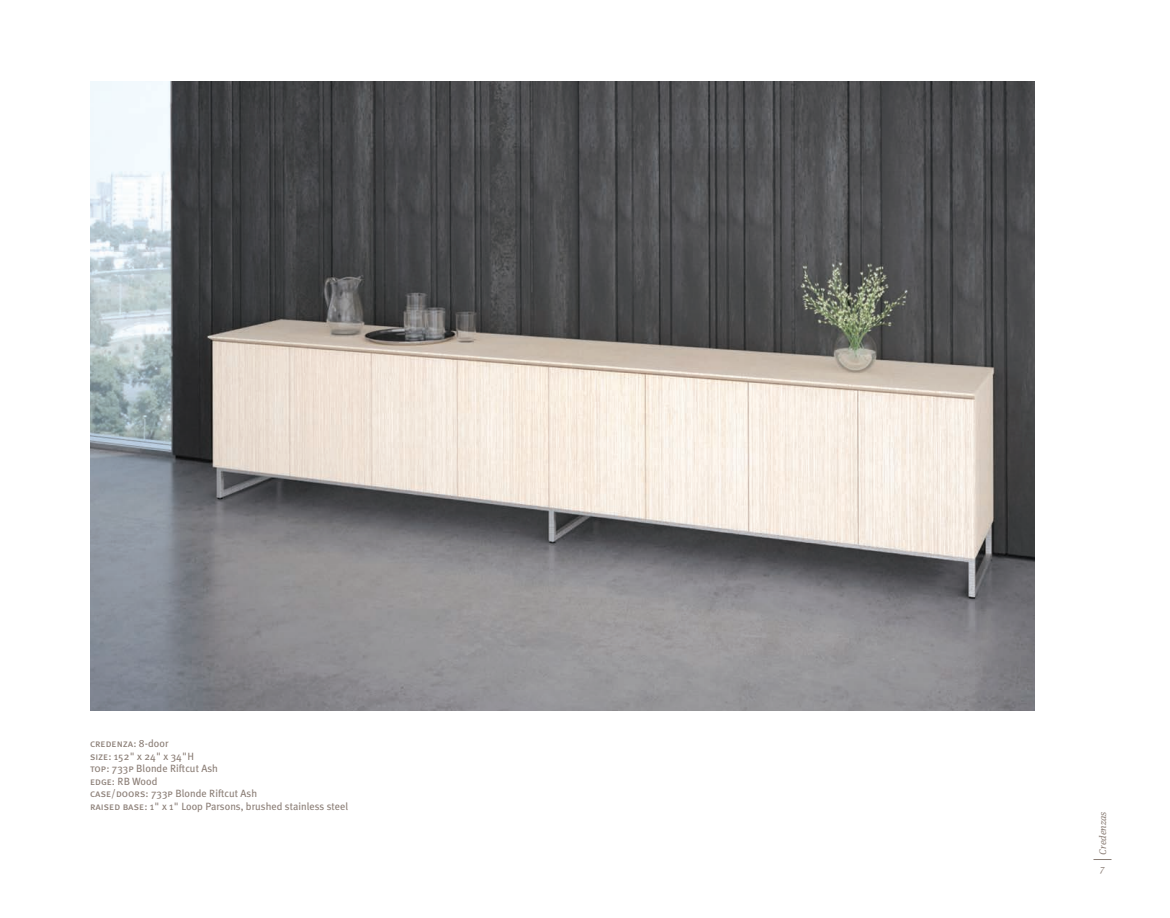
<style>
.page{position:relative;width:1170px;height:918px;background:#fff}
.page>*{position:absolute;margin:0;border:0;box-sizing:border-box;transform-origin:0 0}
.t1{font:10.5px/12.6px "Meta Plus";color:#8c7f77}
.t2{font:10.5px "Meta Plus Book Caps";color:#8c7f77}
.t3{font:italic 9.75px "Meta Serif OT";color:#8c7f77}
.s1{font-family:"Meta Plus"}
.s2{font-family:"Meta Plus Book Caps"}
</style>
<div class="page">
<svg style="left:1094px;top:859px;width:18px;height:1px"></svg>
<img style="left:90px;top:81px;width:945px;height:630px">
<p class="t2" style="left:90px;top:737px;width:80px">credenza<span class="s1">: 8-door</span></p>
<p class="t1" style="left:90px;top:750px;width:260px"><span class="s2">size:</span> 152" x 24" x 34"H<br><span class="s2">top</span>: 733<span class="s2">p</span> Blonde Riftcut Ash<br><span class="s2">edge</span>: RB Wood<br><span class="s2">case/doors:</span> 733<span class="s2">p</span> Blonde Riftcut Ash<br><span class="s2">raised base</span>: 1" x 1" Loop Parsons, brushed stainless steel</p>
<p class="t3" style="left:1097px;top:855px;width:44px;rotate:-90deg">Credenzas</p>
<p class="t3" style="left:1100px;top:862px;width:6px">7</p>
</div>
